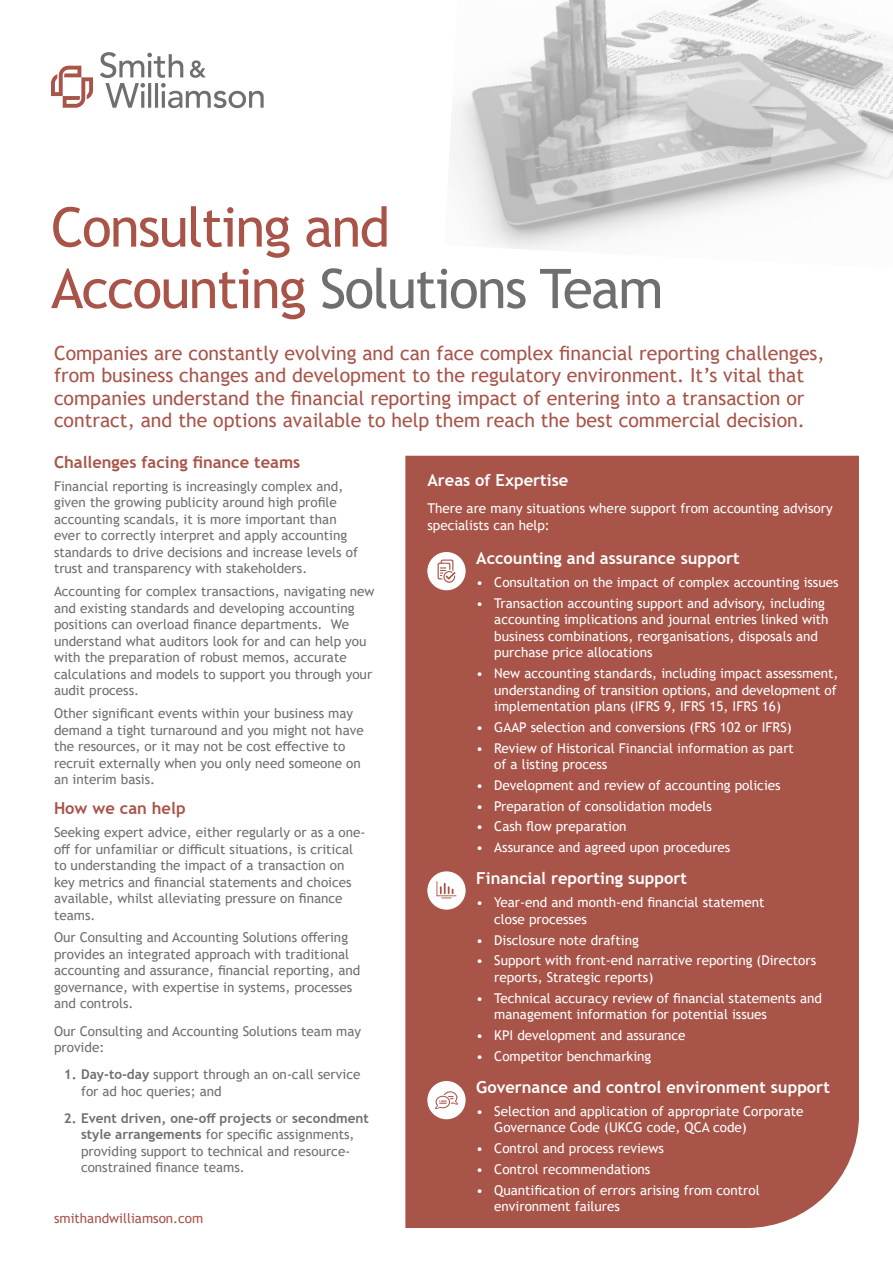
<style>
.page{position:relative;width:893px;height:1263px;background:#fff}
.page>*{position:absolute;margin:0;border:0;box-sizing:border-box;transform-origin:0 0}
.t1{font:54.75px/61.5px "Trebuchet MS";letter-spacing:-.03em;color:#a85449}
.t2{font:19.5px/22.5px "Trebuchet MS";color:#a85449}
.t3{font:700 16.5px "Trebuchet MS";color:#fff}
.t4{font:700 16.5px "Trebuchet MS";color:#a85449}
.t5{font:13.5px/16.5px "Trebuchet MS";color:#706f6f}
.t6{font:13.5px/16.5px "Trebuchet MS";color:#fff}
.t7{font:13.5px "Trebuchet MS";color:#a85449}
.s1{color:#706f6f}
.s2{font-weight:700}
</style>
<div class="page">
<div style="left:405px;top:456px;width:454px;height:772px;background:#a85449"></div>
<img style="left:450px;top:0;width:443px;height:250px">
<svg style="left:51px;top:66px;width:42px;height:42px"></svg>
<svg style="left:100px;top:52px;width:164px;height:56px"></svg>
<div style="left:427px;top:552px;width:39px;height:38px;background:#fff;border-radius:50%"></div>
<svg style="left:438px;top:559px;width:17px;height:24px"></svg>
<div style="left:427px;top:871px;width:39px;height:39px;background:#fff;border-radius:50%"></div>
<svg style="left:436px;top:881px;width:20px;height:17px"></svg>
<div style="left:427px;top:1081px;width:39px;height:38px;background:#fff;border-radius:50%"></div>
<svg style="left:435px;top:1091px;width:23px;height:18px"></svg>
<h1 class="t1" style="left:51px;top:196px;width:614px">Consulting and<br>Accounting <span class="s1">Solutions Team</span></h1>
<p class="t2" style="left:54px;top:341px;width:772px">Companies are constantly evolving and can face complex financial reporting challenges, from business changes and development to the regulatory environment. It’s vital that companies understand the financial reporting impact of entering into a transaction or contract, and the options available to help them reach the best commercial decision.</p>
<p class="t4" style="left:54px;top:452px;width:248px">Challenges facing finance teams</p>
<p class="t5" style="left:54px;top:478px;width:305px">Financial reporting is increasingly complex and, given the growing publicity around high profile accounting scandals, it is more important than ever to correctly interpret and apply accounting standards to drive decisions and increase levels of trust and transparency with stakeholders.</p>
<p class="t5" style="left:54px;top:583px;width:322px">Accounting for complex transactions, navigating new and existing standards and developing accounting positions can overload finance departments. We understand what auditors look for and can help you with the preparation of robust memos, accurate calculations and models to support you through your audit process.</p>
<p class="t5" style="left:54px;top:705px;width:311px">Other significant events within your business may demand a tight turnaround and you might not have the resources, or it may not be cost effective to recruit externally when you only need someone on an interim basis.</p>
<p class="t4" style="left:54px;top:798px;width:133px">How we can help</p>
<p class="t5" style="left:54px;top:824px;width:313px">Seeking expert advice, either regularly or as a one&shy;off for unfamiliar or difficult situations, is critical to understanding the impact of a transaction on key metrics and financial statements and choices available, whilst alleviating pressure on finance teams.</p>
<p class="t5" style="left:54px;top:929px;width:308px">Our Consulting and Accounting Solutions offering provides an integrated approach with traditional accounting and assurance, financial reporting, and governance, with expertise in systems, processes and controls.</p>
<p class="t5" style="left:54px;top:1022px;width:309px">Our Consulting and Accounting Solutions team may provide:</p>
<p class="t5" style="left:81px;top:1066px;width:281px;text-indent:-17px"><span class="s2">1. Day-to-day</span> support through an on-call service for ad hoc queries; and</p>
<p class="t5" style="left:81px;top:1110px;width:289px;text-indent:-17px"><span class="s2">2. Event driven, one-off projects</span> or <span class="s2">secondment style arrangements</span> for specific assignments, providing support to technical and resource&shy;constrained finance teams.</p>
<p class="t7" style="left:54px;top:1209px;width:151px">smithandwilliamson.com</p>
<p class="t3" style="left:427px;top:470px;width:142px">Areas of Expertise</p>
<p class="t6" style="left:427px;top:500px;width:407px">There are many situations where support from accounting advisory specialists can help:</p>
<p class="t3" style="left:476px;top:548px;width:265px">Accounting and assurance support</p>
<p class="t6" style="left:476px;top:574px;width:364px">• Consultation on the impact of complex accounting issues</p>
<p class="t6" style="left:494px;top:595px;width:336px;text-indent:-18px">• Transaction accounting support and advisory, including accounting implications and journal entries linked with business combinations, reorganisations, disposals and purchase price allocations</p>
<p class="t6" style="left:494px;top:665px;width:346px;text-indent:-18px">• New accounting standards, including impact assessment, understanding of transition options, and development of implementation plans (IFRS 9, IFRS 15, IFRS 16)</p>
<p class="t6" style="left:476px;top:719px;width:317px">• GAAP selection and conversions (FRS 102 or IFRS)</p>
<p class="t6" style="left:494px;top:739px;width:301px;text-indent:-18px">• Review of Historical Financial information as part of a listing process</p>
<p class="t6" style="left:476px;top:777px;width:306px">• Development and review of accounting policies</p>
<p class="t6" style="left:476px;top:797px;width:237px">• Preparation of consolidation models</p>
<p class="t6" style="left:476px;top:818px;width:152px">• Cash flow preparation</p>
<p class="t6" style="left:476px;top:839px;width:256px">• Assurance and agreed upon procedures</p>
<p class="t3" style="left:476px;top:868px;width:212px">Financial reporting support</p>
<p class="t6" style="left:494px;top:894px;width:272px;text-indent:-18px">• Year-end and month-end financial statement close processes</p>
<p class="t6" style="left:476px;top:931px;width:164px">• Disclosure note drafting</p>
<p class="t6" style="left:494px;top:952px;width:323px;text-indent:-18px">• Support with front-end narrative reporting (Directors reports, Strategic reports)</p>
<p class="t6" style="left:494px;top:989px;width:329px;text-indent:-18px">• Technical accuracy review of financial statements and management information for potential issues</p>
<p class="t6" style="left:476px;top:1027px;width:211px">• KPI development and assurance</p>
<p class="t6" style="left:476px;top:1047px;width:177px">• Competitor benchmarking</p>
<p class="t3" style="left:476px;top:1077px;width:355px">Governance and control environment support</p>
<p class="t6" style="left:494px;top:1102px;width:311px;text-indent:-18px">• Selection and application of appropriate Corporate<br>Governance Code (UKCG code, QCA code)</p>
<p class="t6" style="left:476px;top:1140px;width:189px">• Control and process reviews</p>
<p class="t6" style="left:476px;top:1160px;width:176px">• Control recommendations</p>
<p class="t6" style="left:494px;top:1181px;width:267px;text-indent:-18px">• Quantification of errors arising from control environment failures</p>
</div>
